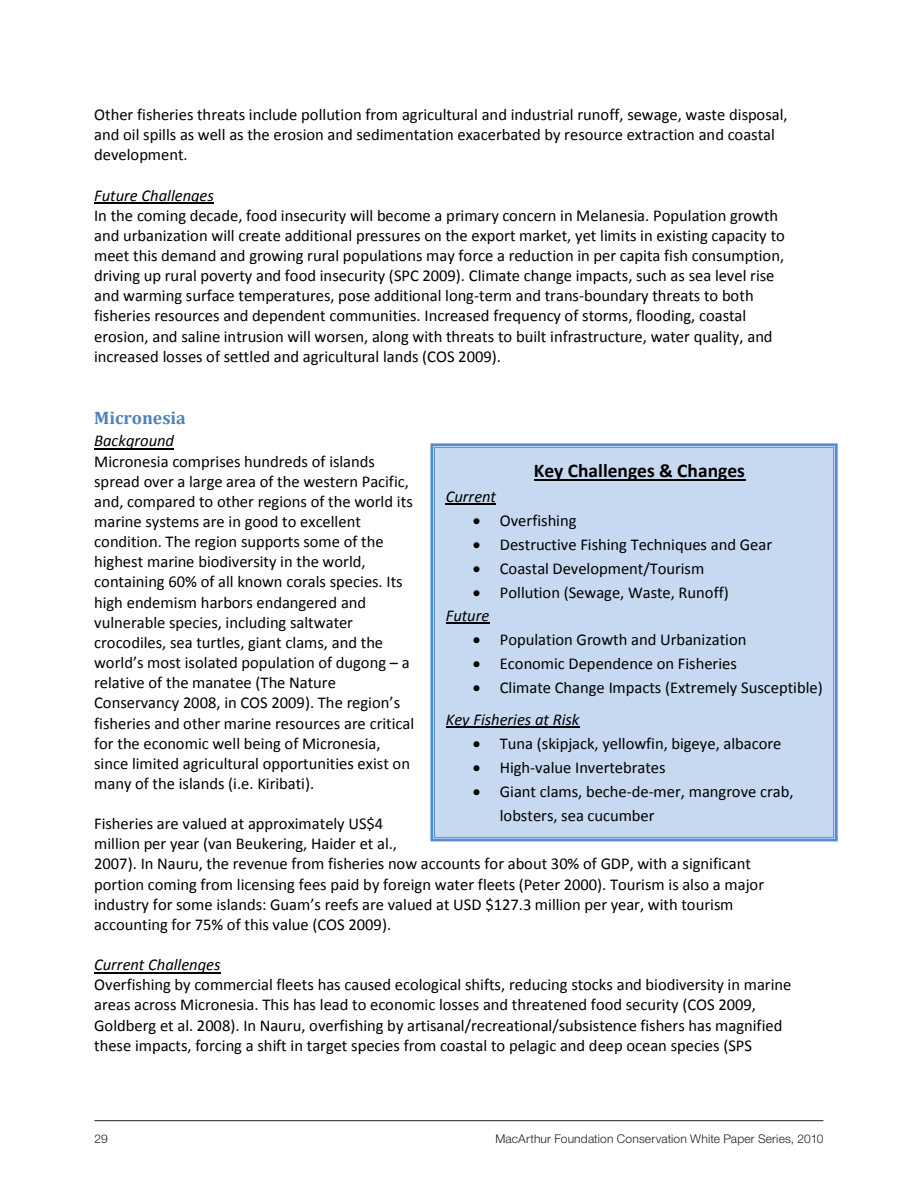
<style>
.page{position:relative;width:918px;height:1188px;background:#fff}
.page>*{position:absolute;margin:0;border:0;box-sizing:border-box;transform-origin:0 0}
.t1{font:700 19.5px "Calibri";color:#000}
.t2{font:700 18px "Cambria";color:#4f81bd}
.t3{font:16.5px/20.1px "Calibri";color:#000}
.t4{font:italic 16.5px "Calibri";color:#000}
.t5{font:300 12px "Helvetica Neue LT Std";letter-spacing:.015em;color:#231f20}
.s1{font-style:italic}
</style>
<div class="page">
<hr style="left:94px;top:1120px;width:730px;height:1px;background:#231f20">
<hr style="left:94px;top:203px;width:120px;height:1px;background:#000">
<hr style="left:94px;top:448px;width:80px;height:1px;background:#000">
<hr style="left:94px;top:972px;width:127px;height:1px;background:#000">
<div style="left:430px;top:443px;width:408px;height:398px;background:#c6d9f1"></div>
<hr style="left:534px;top:479px;width:211px;height:2px;background:#000">
<hr style="left:446px;top:503px;width:50px;height:1px;background:#000">
<hr style="left:446px;top:623px;width:43px;height:1px;background:#000">
<hr style="left:446px;top:727px;width:134px;height:1px;background:#000">
<p class="t3" style="left:94px;top:105px;width:695px">Other fisheries threats include pollution from agricultural and industrial runoff, sewage, waste disposal, and oil spills as well as the erosion and sedimentation exacerbated by resource extraction and coastal development.</p>
<p class="t4" style="left:94px;top:184px;width:121px">Future Challenges</p>
<p class="t3" style="left:94px;top:205px;width:692px">In the coming decade, food insecurity will become a primary concern in Melanesia. Population growth and urbanization will create additional pressures on the export market, yet limits in existing capacity to meet this demand and growing rural populations may force a reduction in per capita fish consumption, driving up rural poverty and food insecurity (SPC 2009). Climate change impacts, such as sea level rise and warming surface temperatures, pose additional long-term and trans-boundary threats to both fisheries resources and dependent communities. Increased frequency of storms, flooding, coastal erosion, and saline intrusion will worsen, along with threats to built infrastructure, water quality, and increased losses of settled and agricultural lands (COS 2009).</p>
<p class="t2" style="left:94px;top:405px;width:93px">Micronesia</p>
<p class="t4" style="left:94px;top:430px;width:81px">Background</p>
<p class="t3" style="left:94px;top:451px;width:321px">Micronesia comprises hundreds of islands spread over a large area of the western Pacific, and, compared to other regions of the world its marine systems are in good to excellent condition. The region supports some of the highest marine biodiversity in the world, containing 60% of all known corals species. Its high endemism harbors endangered and vulnerable species, including saltwater crocodiles, sea turtles, giant clams, and the world’s most isolated population of dugong – a relative of the manatee (The Nature Conservancy 2008, in COS 2009). The region’s fisheries and other marine resources are critical for the economic well being of Micronesia, since limited agricultural opportunities exist on many of the islands (i.e. Kiribati).</p>
<p class="t3" style="left:94px;top:814px;width:672px">Fisheries are valued at approximately US$4<br>million per year (van Beukering, Haider et al.,<br>2007). In Nauru, the revenue from fisheries now accounts for about 30% of GDP, with a significant portion coming from licensing fees paid by foreign water fleets (Peter 2000). Tourism is also a major industry for some islands: Guam’s reefs are valued at USD $127.3 million per year, with tourism accounting for 75% of this value (COS 2009).</p>
<p class="t4" style="left:94px;top:954px;width:128px">Current Challenges</p>
<p class="t3" style="left:94px;top:975px;width:699px">Overfishing by commercial fleets has caused ecological shifts, reducing stocks and biodiversity in marine areas across Micronesia. This has lead to economic losses and threatened food security (COS 2009, Goldberg et al. 2008). In Nauru, overfishing by artisanal/recreational/subsistence fishers has magnified these impacts, forcing a shift in target species from coastal to pelagic and deep ocean species (SPS</p>
<p class="t1" style="left:534px;top:458px;width:213px">Key Challenges &amp; Changes</p>
<p class="t4" style="left:446px;top:485px;width:52px">Current</p>
<p class="t3" style="left:473px;top:510px;width:105px">• Overfishing</p>
<p class="t3" style="left:473px;top:534px;width:301px">• Destructive Fishing Techniques and Gear</p>
<p class="t3" style="left:473px;top:558px;width:233px">• Coastal Development/Tourism</p>
<p class="t3" style="left:446px;top:581px;width:285px;line-height:23.1px;text-indent:27px">• Pollution (Sewage, Waste, Runoff)<br><span class="s1">Future</span></p>
<p class="t3" style="left:473px;top:630px;width:275px">• Population Growth and Urbanization</p>
<p class="t3" style="left:473px;top:654px;width:266px">• Economic Dependence on Fisheries</p>
<p class="t3" style="left:446px;top:672px;width:379px;line-height:32.1px;text-indent:27px">• Climate Change Impacts (Extremely Susceptible)<br><span class="s1">Key Fisheries at Risk</span></p>
<p class="t3" style="left:473px;top:734px;width:310px">• Tuna (skipjack, yellowfin, bigeye, albacore</p>
<p class="t3" style="left:473px;top:758px;width:194px">• High-value Invertebrates</p>
<p class="t3" style="left:500px;top:780px;width:295px;line-height:23.5px;text-indent:-27px">• Giant clams, beche-de-mer, mangrove crab, lobsters, sea cucumber</p>
<p class="t5" style="left:94px;top:1131px;width:15px">29</p>
<p class="t5" style="left:495px;top:1131px;width:330px">MacArthur Foundation Conservation White Paper Series, 2010</p>
</div>
